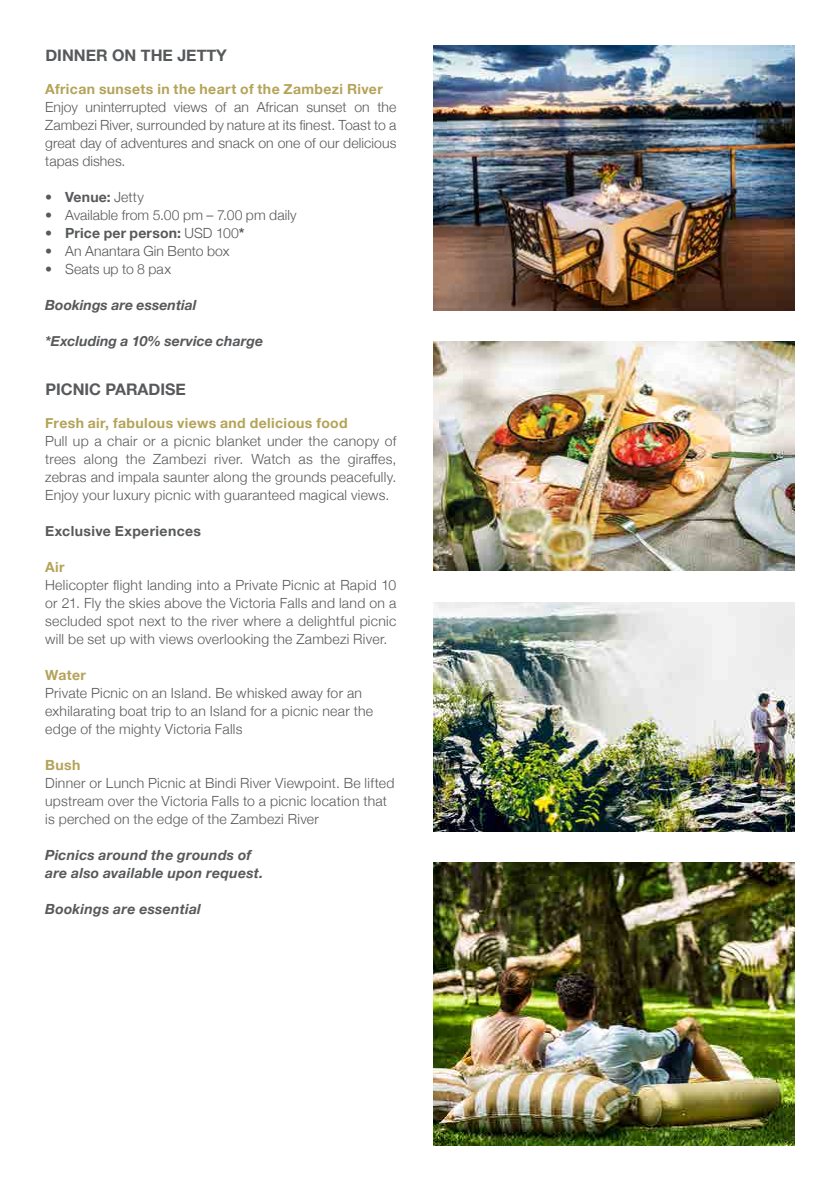
<style>
.page{position:relative;width:840px;height:1191px;background:#fff}
.page>*{position:absolute;margin:0;border:0;box-sizing:border-box;transform-origin:0 0}
.t1{font:700 16px "Helvetica Neue";color:#58595b}
.t2{font:300 14px/18px "Helvetica Neue";letter-spacing:.02em;color:#58595b;text-align:justify}
.t3{font:italic 700 14px/18px "Helvetica Neue";letter-spacing:.015em;color:#58595b}
.t4{font:700 14px "Helvetica Neue";letter-spacing:.025em;color:#b4a358}
.t5{font:700 14px "Helvetica Neue";letter-spacing:.025em;color:#58595b}
.s1{font-weight:700}
.s2{font-weight:300}
</style>
<div class="page">
<img style="left:433px;top:342px;width:361px;height:229px">
<img style="left:433px;top:602px;width:361px;height:229px">
<img style="left:433px;top:862px;width:361px;height:283px">
<img style="left:433px;top:45px;width:361px;height:265px">
<p class="t1" style="left:45px;top:42px;width:183px">DINNER ON THE JETTY</p>
<p class="t4" style="left:45px;top:78px;width:339px">African sunsets in the heart of the Zambezi River</p>
<p class="t2" style="left:45px;top:97px;width:352px">Enjoy uninterrupted views of an African sunset on the Zambezi River, surrounded by nature at its finest. Toast to a great day of adventures and snack on one of our delicious tapas dishes.</p>
<p class="t2" style="left:45px;top:187px;width:100px">• <span class="s1">Venue:</span> Jetty</p>
<p class="t2" style="left:45px;top:205px;width:253px">• Available from 5.00 pm – 7.00 pm daily</p>
<p class="t5" style="left:45px;top:222px;width:201px"><span class="s2">•</span> Price per person: <span class="s2">USD 100</span>*</p>
<p class="t2" style="left:45px;top:241px;width:186px">• An Anantara Gin Bento box</p>
<p class="t2" style="left:45px;top:259px;width:127px">• Seats up to 8 pax</p>
<p class="t3" style="left:45px;top:297px;width:153px">Bookings are essential</p>
<p class="t3" style="left:45px;top:333px;width:219px">*Excluding a 10% service charge</p>
<p class="t1" style="left:45px;top:376px;width:142px">PICNIC PARADISE</p>
<p class="t4" style="left:45px;top:412px;width:304px">Fresh air, fabulous views and delicious food</p>
<p class="t2" style="left:45px;top:431px;width:352px">Pull up a chair or a picnic blanket under the canopy of trees along the Zambezi river. Watch as the giraffes, zebras and impala saunter along the grounds peacefully.<br>Enjoy your luxury picnic with guaranteed magical views.</p>
<p class="t5" style="left:45px;top:520px;width:157px">Exclusive Experiences</p>
<p class="t4" style="left:45px;top:556px;width:21px">Air</p>
<p class="t2" style="left:45px;top:575px;width:352px">Helicopter flight landing into a Private Picnic at Rapid 10 or 21. Fly the skies above the Victoria Falls and land on a secluded spot next to the river where a delightful picnic will be set up with views overlooking the Zambezi River.</p>
<p class="t4" style="left:45px;top:664px;width:42px">Water</p>
<p class="t2" style="left:45px;top:683px;width:329px;text-align:left">Private Picnic on an Island. Be whisked away for an exhilarating boat trip to an Island for a picnic near the edge of the mighty Victoria Falls</p>
<p class="t4" style="left:45px;top:754px;width:37px">Bush</p>
<p class="t2" style="left:45px;top:773px;width:350px;text-align:left">Dinner or Lunch Picnic at Bindi River Viewpoint. Be lifted upstream over the Victoria Falls to a picnic location that is perched on the edge of the Zambezi River</p>
<p class="t3" style="left:45px;top:846px;width:219px">Picnics around the grounds of are also available upon request.</p>
<p class="t3" style="left:45px;top:900px;width:157px">Bookings are essential</p>
</div>
